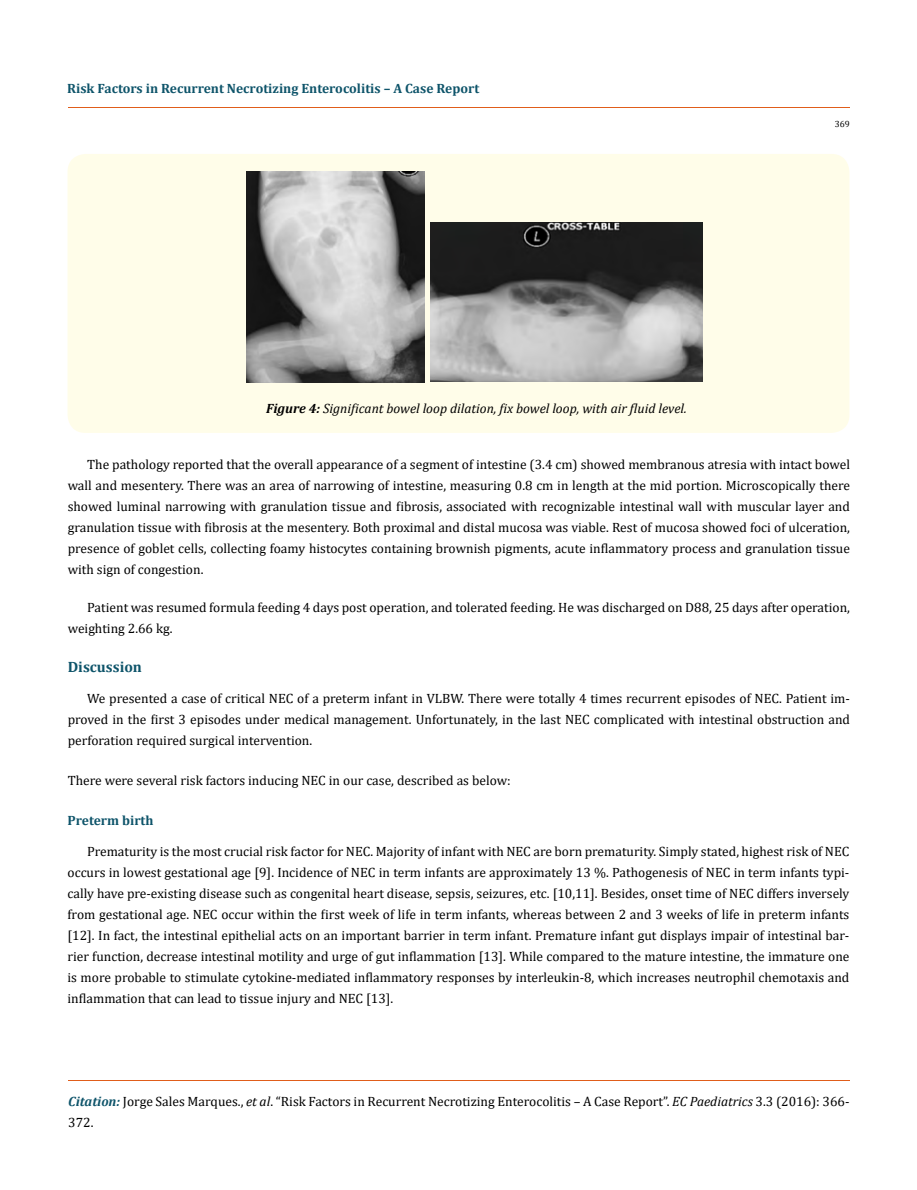
<style>
.page{position:relative;width:917px;height:1190px;background:#fff}
.page>*{position:absolute;margin:0;border:0;box-sizing:border-box;transform-origin:0 0}
.t1{font:700 15px "Cambria";color:#0e546a}
.t2{font:13.5px/21px "Cambria";color:#000;text-align:justify}
.t3{font:700 13.5px "Cambria";color:#0e546a}
.t4{font:italic 13.5px "Cambria";color:#000}
.t5{font:9px "Cambria";color:#000}
.s1{font-weight:700}
.s2{font-weight:700;font-style:italic;color:#0e546a}
.s3{font-style:italic}
</style>
<div class="page">
<hr style="left:68px;top:108px;width:781px;height:1px;background:#e05d1a">
<hr style="left:68px;top:1080px;width:781px;height:1px;background:#e05d1a">
<div style="left:68px;top:154px;width:781px;height:279px;background:#fffde9;border-radius:18px"></div>
<img style="left:247px;top:172px;width:178px;height:210px">
<img style="left:430px;top:222px;width:273px;height:159px">
<p class="t3" style="left:67px;top:79px;width:413px">Risk Factors in Recurrent Necrotizing Enterocolitis – A Case Report</p>
<p class="t4" style="left:266px;top:399px;width:422px"><span class="s1">Figure 4:</span> Significant bowel loop dilation, fix bowel loop, with air fluid level.</p>
<p class="t5" style="left:834px;top:119px;width:16px">369</p>
<p class="t2" style="left:68px;top:453px;width:783px;text-indent:19px">The pathology reported that the overall appearance of a segment of intestine (3.4 cm) showed membranous atresia with intact bowel wall and mesentery. There was an area of narrowing of intestine, measuring 0.8 cm in length at the mid portion. Microscopically there showed luminal narrowing with granulation tissue and fibrosis, associated with recognizable intestinal wall with muscular layer and granulation tissue with fibrosis at the mesentery. Both proximal and distal mucosa was viable. Rest of mucosa showed foci of ulceration, presence of goblet cells, collecting foamy histocytes containing brownish pigments, acute inflammatory process and granulation tissue with sign of congestion.</p>
<p class="t2" style="left:68px;top:597px;width:783px;text-indent:19px">Patient was resumed formula feeding 4 days post operation, and tolerated feeding. He was discharged on D88, 25 days after operation, weighting 2.66 kg.</p>
<p class="t1" style="left:68px;top:656px;width:76px">Discussion</p>
<p class="t2" style="left:68px;top:687px;width:783px;text-indent:19px">We presented a case of critical NEC of a preterm infant in VLBW. There were totally 4 times recurrent episodes of NEC. Patient im&shy;proved in the first 3 episodes under medical management. Unfortunately, in the last NEC complicated with intestinal obstruction and perforation required surgical intervention.</p>
<p class="t2" style="left:68px;top:770px;width:444px">There were several risk factors inducing NEC in our case, described as below:</p>
<p class="t3" style="left:68px;top:811px;width:88px">Preterm birth</p>
<p class="t2" style="left:68px;top:841px;width:783px;text-indent:19px">Prematurity is the most crucial risk factor for NEC. Majority of infant with NEC are born prematurity. Simply stated, highest risk of NEC occurs in lowest gestational age [9]. Incidence of NEC in term infants are approximately 13 %. Pathogenesis of NEC in term infants typi&shy;cally have pre-existing disease such as congenital heart disease, sepsis, seizures, etc. [10,11]. Besides, onset time of NEC differs inversely from gestational age. NEC occur within the first week of life in term infants, whereas between 2 and 3 weeks of life in preterm infants [12]. In fact, the intestinal epithelial acts on an important barrier in term infant. Premature infant gut displays impair of intestinal bar&shy;rier function, decrease intestinal motility and urge of gut inflammation [13]. While compared to the mature intestine, the immature one is more probable to stimulate cytokine-mediated inflammatory responses by interleukin-8, which increases neutrophil chemotaxis and inflammation that can lead to tissue injury and NEC [13].</p>
<p class="t2" style="left:68px;top:1090px;width:782px"><span class="s2">Citation:</span> Jorge Sales Marques., <span class="s3">et al</span>. “Risk Factors in Recurrent Necrotizing Enterocolitis – A Case Report”. <span class="s3">EC Paediatrics</span> 3.3 (2016): 366-<br>372.</p>
</div>
